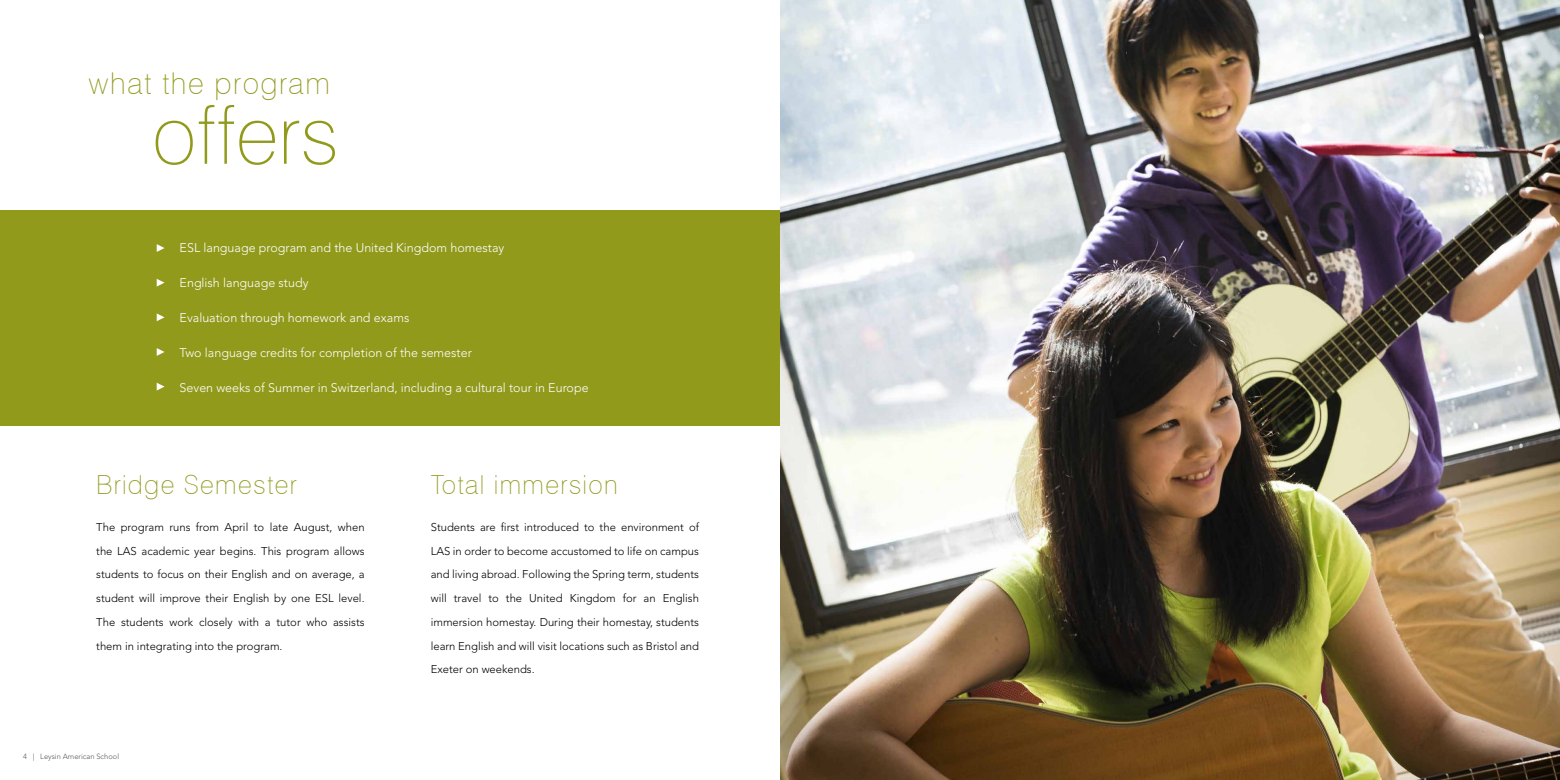
<style>
.page{position:relative;width:1560px;height:780px;background:#fff}
.page>*{position:absolute;margin:0;border:0;box-sizing:border-box;transform-origin:0 0}
.t1{font:100 81.25px "Swiss 721 BT";color:#929a1c}
.t2{font:100 30px "Swiss 721 BT";letter-spacing:.05em;color:#929a1c}
.t3{font:100 26.25px "Swiss 721 BT";letter-spacing:.05em;color:#929a1c}
.t4{font:300 12.5px "Avenir LT Std";color:#fff}
.t5{font:300 11.25px/23.8px "Avenir LT Std";color:#000;text-align:justify}
.t6{font:300 7.5px "Avenir LT Std";color:#575756}
</style>
<div class="page">
<div style="left:0;top:210px;width:780px;height:215px;background:#929a1c"></div>
<svg style="left:157px;top:244px;width:7px;height:8px"></svg>
<svg style="left:157px;top:279px;width:7px;height:7px"></svg>
<svg style="left:157px;top:313px;width:7px;height:8px"></svg>
<svg style="left:157px;top:348px;width:7px;height:8px"></svg>
<svg style="left:157px;top:383px;width:7px;height:7px"></svg>
<img style="left:780px;top:0;width:779px;height:780px">
<h2 class="t2" style="left:89px;top:65px;width:243px">what the program</h2>
<h1 class="t1" style="left:152px;top:85px;width:188px">offers</h1>
<p class="t4" style="left:180px;top:240px;width:326px">ESL language program and the United Kingdom homestay</p>
<p class="t4" style="left:180px;top:275px;width:130px">English language study</p>
<p class="t4" style="left:180px;top:310px;width:231px">Evaluation through homework and exams</p>
<p class="t4" style="left:180px;top:345px;width:294px">Two language credits for completion of the semester</p>
<p class="t4" style="left:180px;top:380px;width:410px">Seven weeks of Summer in Switzerland, including a cultural tour in Europe</p>
<h3 class="t3" style="left:96px;top:469px;width:202px">Bridge Semester</h3>
<p class="t5" style="left:96px;top:515px;width:270px">The program runs from April to late August, when the LAS academic year begins. This program allows students to focus on their English and on average, a student will improve their English by one ESL level.<br>The students work closely with a tutor who assists them in integrating into the program.</p>
<p class="t6" style="left:23px;top:752px;width:98px">4 | Leysin American School</p>
<h3 class="t3" style="left:431px;top:469px;width:188px">Total immersion</h3>
<p class="t5" style="left:431px;top:515px;width:270px">Students are first introduced to the environment of LAS in order to become accustomed to life on campus and living abroad. Following the Spring term, students will travel to the United Kingdom for an English immersion homestay. During their homestay, students learn English and will visit locations such as Bristol and Exeter on weekends.</p>
</div>
